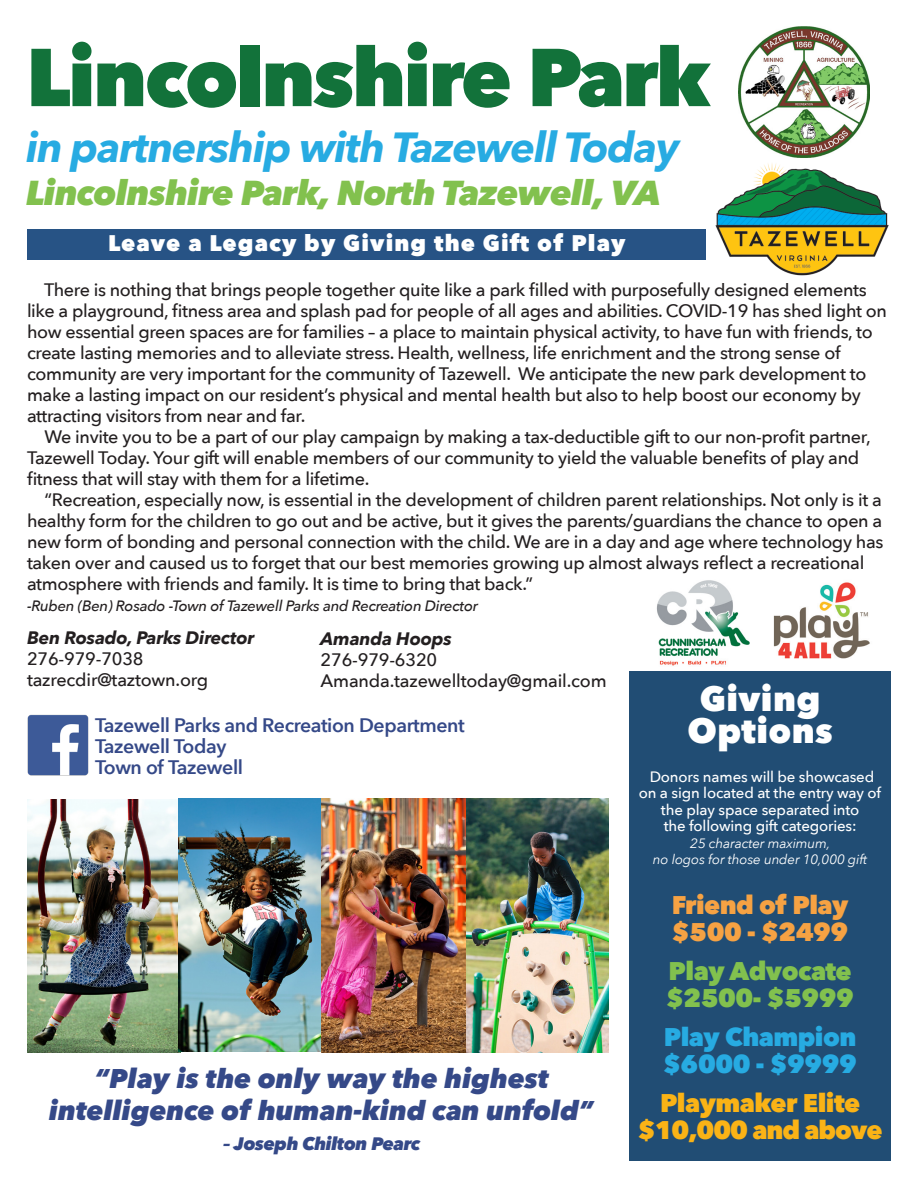
<style>
.page{position:relative;width:918px;height:1188px;background:#fff}
.page>*{position:absolute;margin:0;border:0;box-sizing:border-box;transform-origin:0 0}
.t1{font:800 81px "Avenir Next";letter-spacing:-.03em;color:#12723a}
.t2{font:italic 700 42px "Avenir Next";letter-spacing:-.03em;color:#27abe2}
.t3{font:italic 800 34.5px "Avenir Next";letter-spacing:-.02em;color:#82c14e}
.t4{font:800 34.5px "Avenir Next";letter-spacing:.01em;color:#fff}
.t5{font:italic 800 27px "Avenir Next";color:#354988}
.t6{font:800 25.5px/27px "Avenir Next";letter-spacing:-.02em;color:#82c14e}
.t7{font:800 25.5px/27px "Avenir Next";letter-spacing:-.02em;color:#27abe2}
.t8{font:800 25.5px/27px "Avenir Next";letter-spacing:-.02em;color:#f6a243}
.t9{font:800 25.5px "Avenir Next";letter-spacing:-.04em;color:#fab316}
.t10{font:800 25.5px "Avenir Next";letter-spacing:-.02em;color:#fab316}
.t11{font:800 22.5px "Avenir Next";letter-spacing:.05em;color:#fff}
.t12{font:600 19.5px "Avenir Next";letter-spacing:-.02em;color:#354988}
.t13{font:500 18px/21px "Avenir Next";letter-spacing:-.02em;color:#231f20}
.t14{font:italic 700 18px "Avenir Next";letter-spacing:-.01em;color:#231f20}
.t15{font:italic 800 18px "Avenir Next";letter-spacing:-.02em;color:#354988}
.t16{font:500 15px/16.5px "Avenir Next";letter-spacing:-.01em;color:#fff;text-align:center}
.t17{font:italic 500 15px "Avenir Next";letter-spacing:-.02em;color:#231f20}
.t18{font:italic 13.5px "Avenir Next";letter-spacing:-.01em;color:#fff}
</style>
<div class="page">
<img style="left:773px;top:582px;width:97px;height:77px">
<div style="left:27px;top:229px;width:680px;height:31px;background:#275385"></div>
<div style="left:629px;top:671px;width:262px;height:490px;background:#214d74"></div>
<img style="left:27px;top:800px;width:151px;height:252px">
<img style="left:178px;top:799px;width:430px;height:253px">
<img style="left:27px;top:714px;width:62px;height:62px">
<img style="left:715px;top:163px;width:174px;height:113px">
<img style="left:739px;top:27px;width:130px;height:130px">
<img style="left:656px;top:580px;width:93px;height:86px">
<p class="t1" style="left:26px;top:27px;width:686px">Lincolnshire Park</p>
<p class="t2" style="left:26px;top:111px;width:655px">in partnership with Tazewell Today</p>
<p class="t3" style="left:26px;top:171px;width:637px">Lincolnshire Park, North Tazewell, VA</p>
<p class="t11" style="left:108px;top:230px;width:519px">Leave a Legacy by Giving the Gift of Play</p>
<p class="t13" style="left:27px;top:278px;width:862px;text-indent:17px">There is nothing that brings people together quite like a park filled with purposefully designed elements like a playground, fitness area and splash pad for people of all ages and abilities. COVID-19 has shed light on how essential green spaces are for families – a place to maintain physical activity, to have fun with friends, to create lasting memories and to alleviate stress. Health, wellness, life enrichment and the strong sense of</p>
<p class="t13" style="left:27px;top:362px;width:841px">community are very important for the community of Tazewell. We anticipate the new park development to make a lasting impact on our resident’s physical and mental health but also to help boost our economy by attracting visitors from near and far.</p>
<p class="t13" style="left:27px;top:425px;width:845px;text-indent:17px">We invite you to be a part of our play campaign by making a tax-deductible gift to our non-profit partner,<br>Tazewell Today. Your gift will enable members of our community to yield the valuable benefits of play and fitness that will stay with them for a lifetime.</p>
<p class="t13" style="left:27px;top:488px;width:858px;text-indent:18px">“Recreation, especially now, is essential in the development of children parent relationships. Not only is it a healthy form for the children to go out and be active, but it gives the parents/guardians the chance to open a new form of bonding and personal connection with the child. We are in a day and age where technology has taken over and caused us to forget that our best memories growing up almost always reflect a recreational atmosphere with friends and family. It is time to bring that back.”</p>
<p class="t17" style="left:27px;top:593px;width:452px">-Ruben (Ben) Rosado -Town of Tazewell Parks and Recreation Director</p>
<p class="t14" style="left:27px;top:622px;width:229px">Ben Rosado, Parks Director</p>
<p class="t13" style="left:27px;top:647px;width:118px">276-979-7038</p>
<p class="t13" style="left:27px;top:668px;width:183px">tazrecdir@taztown.org</p>
<p class="t14" style="left:321px;top:623px;width:133px">Amanda Hoops</p>
<p class="t13" style="left:321px;top:649px;width:118px">276-979-6320</p>
<p class="t13" style="left:321px;top:670px;width:288px">Amanda.tazewelltoday@gmail.com</p>
<p class="t4" style="left:700px;top:678px;width:122px">Giving</p>
<p class="t4" style="left:688px;top:709px;width:147px">Options</p>
<p class="t16" style="left:650px;top:768px;width:226px">Donors names will be showcased</p>
<p class="t16" style="left:639px;top:784px;width:244px">on a sign located at the entry way of the play space separated into</p>
<p class="t16" style="left:664px;top:817px;width:194px">the following gift categories:</p>
<p class="t18" style="left:690px;top:832px;width:142px">25 character maximum,</p>
<p class="t18" style="left:653px;top:848px;width:216px">no logos for those under 10,000 gift</p>
<p class="t8" style="left:672px;top:891px;width:178px">Friend of Play $500 - $2499</p>
<p class="t6" style="left:666px;top:957px;width:189px">Play Advocate $2500- $5999</p>
<p class="t7" style="left:663px;top:1023px;width:195px">Play Champion $6000 - $9999</p>
<p class="t10" style="left:660px;top:1087px;width:202px">Playmaker Elite</p>
<p class="t9" style="left:638px;top:1114px;width:246px">$10,000 and above</p>
<p class="t12" style="left:95px;top:709px;width:371px">Tazewell Parks and Recreation Department</p>
<p class="t12" style="left:95px;top:730px;width:133px">Tazewell Today</p>
<p class="t12" style="left:95px;top:751px;width:150px">Town of Tazewell</p>
<p class="t5" style="left:94px;top:1062px;width:456px">“Play is the only way the highest</p>
<p class="t5" style="left:49px;top:1094px;width:546px">intelligence of human-kind can unfold”</p>
<p class="t15" style="left:223px;top:1133px;width:198px">– Joseph Chilton Pearc</p>
</div>
